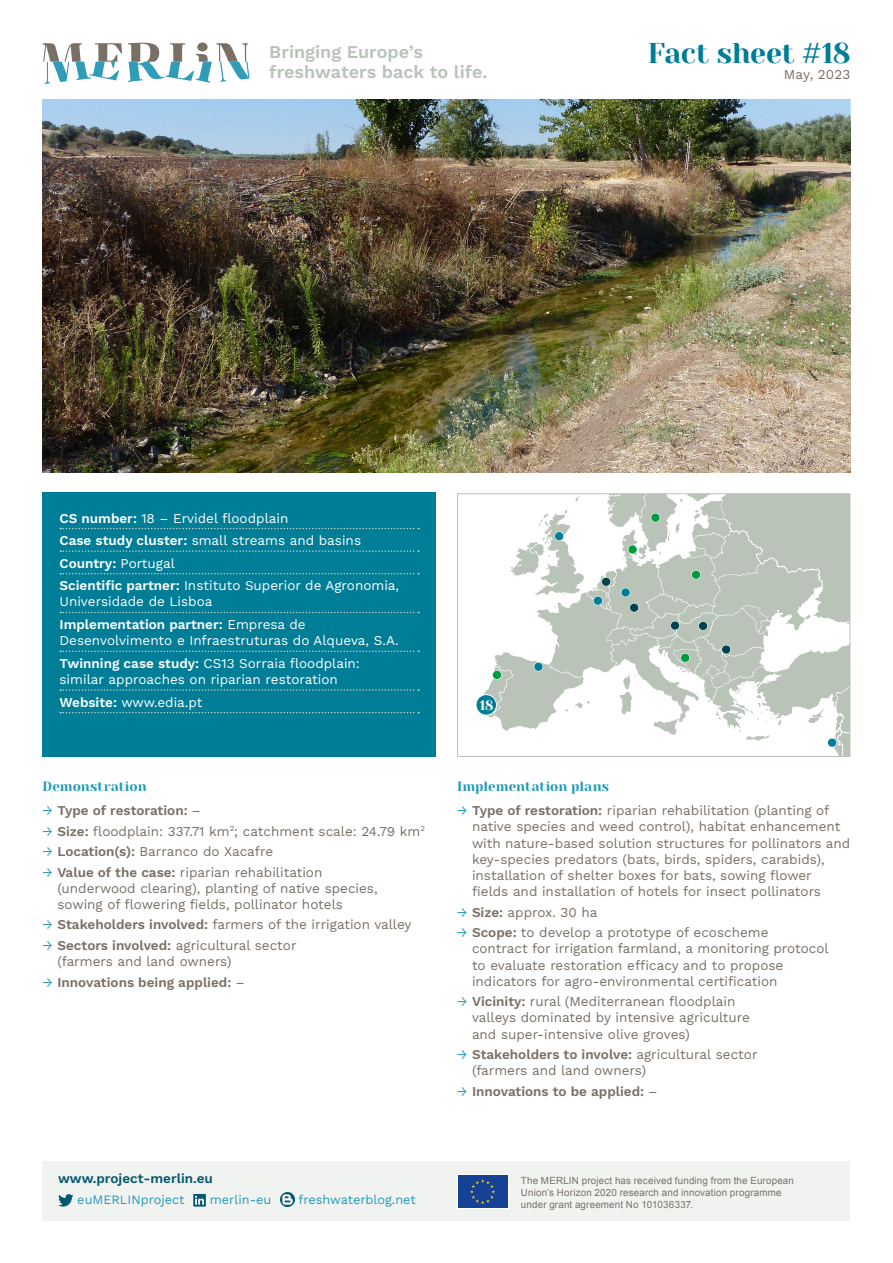
<style>
.page{position:relative;width:893px;height:1263px;background:#fff}
.page>*{position:absolute;margin:0;border:0;box-sizing:border-box;transform-origin:0 0}
.t1{font:28.5px "Yeseva One";letter-spacing:-.015em;color:#007d97}
.t2{font:600 18px/19.5px "Work Sans";color:#b9c3b8}
.t3{font:13.5px/16.2px "Work Sans";color:#787067}
.t4{font:13.5px/22.5px "Work Sans";color:#fff}
.t5{font:600 13.5px "Work Sans";color:#787067}
.t6{font:13.5px "Yeseva One";color:#239bb7}
.t7{font:600 13.5px "Work Sans";color:#045870}
.t8{font:13.5px "Work Sans";letter-spacing:.01em;color:#787068}
.t9{font:13.5px "Yeseva One";color:#fff}
.t10{font:12.75px "Work Sans";color:#239bb7}
.t11{font:9.9px/11.9px "Arial";letter-spacing:.02em;color:#787068}
.s1{font-weight:600}
.s2{font-weight:400;color:#319cb8}
.s3{font-weight:400}
.s4{color:#319cb8}
</style>
<div class="page">
<svg style="left:476px;top:495px;width:372px;height:246px"></svg>
<svg style="left:698px;top:621px;width:10px;height:10px"></svg>
<svg style="left:721px;top:519px;width:127px;height:156px"></svg>
<svg style="left:670px;top:621px;width:10px;height:9px"></svg>
<svg style="left:629px;top:603px;width:10px;height:9px"></svg>
<svg style="left:601px;top:577px;width:10px;height:9px"></svg>
<svg style="left:651px;top:513px;width:9px;height:9px"></svg>
<svg style="left:680px;top:653px;width:10px;height:9px"></svg>
<svg style="left:691px;top:570px;width:10px;height:9px"></svg>
<svg style="left:628px;top:545px;width:9px;height:9px"></svg>
<svg style="left:554px;top:531px;width:10px;height:10px"></svg>
<svg style="left:534px;top:662px;width:9px;height:9px"></svg>
<svg style="left:621px;top:588px;width:9px;height:9px"></svg>
<svg style="left:593px;top:596px;width:10px;height:9px"></svg>
<svg style="left:492px;top:670px;width:10px;height:10px"></svg>
<svg style="left:827px;top:701px;width:21px;height:54px"></svg>
<div style="left:457px;top:493px;width:393px;height:264px;border:1px solid #b9c3b8"></div>
<div style="left:43px;top:1161px;width:807px;height:59px;background:#f1f3f1"></div>
<svg style="left:457px;top:1174px;width:51px;height:35px"></svg>
<div style="left:458px;top:1175px;width:49px;height:33px;background:#164194"></div>
<svg style="left:470px;top:1179px;width:25px;height:25px"></svg>
<svg style="left:58px;top:1194px;width:15px;height:12px"></svg>
<svg style="left:193px;top:1194px;width:13px;height:12px"></svg>
<img style="left:280px;top:1192px;width:14px;height:14px">
<img style="left:43px;top:182px;width:807px;height:290px">
<div style="left:43px;top:493px;width:393px;height:264px;background:#007d97"></div>
<svg style="left:60px;top:528px;width:359px;height:1px"></svg>
<svg style="left:60px;top:550px;width:359px;height:2px"></svg>
<svg style="left:60px;top:573px;width:359px;height:1px"></svg>
<svg style="left:60px;top:612px;width:359px;height:1px"></svg>
<svg style="left:60px;top:650px;width:359px;height:2px"></svg>
<svg style="left:60px;top:689px;width:359px;height:2px"></svg>
<svg style="left:60px;top:712px;width:359px;height:1px"></svg>
<img style="left:43px;top:99px;width:807px;height:83px">
<svg style="left:43px;top:43px;width:79px;height:41px"></svg>
<svg style="left:128px;top:43px;width:121px;height:40px"></svg>
<div style="left:476px;top:695px;width:20px;height:20px;background:#017e97;border-radius:50%"></div>
<div style="left:476px;top:694px;width:21px;height:21px;border:1px solid #fff;border-radius:50%"></div>
<h2 class="t2" style="left:269px;top:42px;width:220px">Bringing Europe’s freshwaters back to life.</h2>
<h1 class="t1" style="left:648px;top:33px;width:204px">Fact sheet #18</h1>
<p class="t8" style="left:784px;top:65px;width:68px">May, 2023</p>
<p class="t4" style="left:60px;top:506px;width:341px"><span class="s1">CS number:</span> 18 – Ervidel floodplain<br><span class="s1">Case study cluster:</span> small streams and basins <span class="s1">Country:</span> Portugal<br><span class="s1">Scientific partner:</span> Instituto Superior de Agronomia,</p>
<p class="t4" style="left:60px;top:590px;width:248px">Universidade de Lisboa<br><span class="s1">Implementation partner:</span> Empresa de</p>
<p class="t4" style="left:60px;top:629px;width:341px">Desenvolvimento e Infraestruturas do Alqueva, S.A.<br><span class="s1">Twinning case study:</span> CS13 Sorraia floodplain:</p>
<p class="t4" style="left:60px;top:667px;width:280px">similar approaches on riparian restoration<br><span class="s1">Website:</span> www.edia.pt</p>
<p class="t6" style="left:43px;top:776px;width:106px">Demonstration</p>
<p class="t5" style="left:43px;top:800px;width:160px"><span class="s2">→</span> Type of restoration: <span class="s3">–</span></p>
<p class="t3" style="left:43px;top:822px;width:384px"><span class="s4">→</span> <span class="s1">Size:</span> floodplain: 337.71 km<sup>2</sup>; catchment scale: 24.79 km<sup>2</sup></p>
<p class="t3" style="left:43px;top:843px;width:232px"><span class="s4">→</span> <span class="s1">Location(s):</span> Barranco do Xacafre</p>
<p class="t3" style="left:57px;top:863px;width:322px;text-indent:-15px"><span class="s4">→</span> <span class="s1">Value of the case:</span> riparian rehabilitation (underwood clearing), planting of native species, sowing of flowering fields, pollinator hotels</p>
<p class="t3" style="left:43px;top:916px;width:370px"><span class="s4">→</span> <span class="s1">Stakeholders involved:</span> farmers of the irrigation valley</p>
<p class="t3" style="left:57px;top:937px;width:241px;text-indent:-15px"><span class="s4">→</span> <span class="s1">Sectors involved:</span> agricultural sector (farmers and land owners)</p>
<p class="t5" style="left:43px;top:972px;width:204px"><span class="s2">→</span> Innovations being applied: <span class="s3">–</span></p>
<p class="t7" style="left:58px;top:1168px;width:156px">www.project-merlin.eu</p>
<p class="t10" style="left:77px;top:1190px;width:109px">euMERLINproject</p>
<p class="t10" style="left:210px;top:1190px;width:63px">merlin-eu</p>
<p class="t10" style="left:298px;top:1190px;width:119px">freshwaterblog.net</p>
<p class="t9" style="left:480px;top:695px;width:15px">18</p>
<p class="t6" style="left:457px;top:776px;width:154px">Implementation plans</p>
<p class="t3" style="left:472px;top:802px;width:380px;text-indent:-15px"><span class="s4">→</span> <span class="s1">Type of restoration:</span> riparian rehabilitation (planting of native species and weed control), habitat enhancement with nature-based solution structures for pollinators and key-species predators (bats, birds, spiders, carabids), installation of shelter boxes for bats, sowing flower fields and installation of hotels for insect pollinators</p>
<p class="t3" style="left:457px;top:903px;width:142px"><span class="s4">→</span> <span class="s1">Size:</span> approx. 30 ha</p>
<p class="t3" style="left:472px;top:924px;width:358px;text-indent:-15px"><span class="s4">→</span> <span class="s1">Scope:</span> to develop a prototype of ecoscheme<br>contract for irrigation farmland, a monitoring protocol to evaluate restoration efficacy and to propose indicators for agro-environmental certification</p>
<p class="t3" style="left:472px;top:993px;width:279px;text-indent:-15px"><span class="s4">→</span> <span class="s1">Vicinity:</span> rural (Mediterranean floodplain valleys dominated by intensive agriculture and super-intensive olive groves)</p>
<p class="t3" style="left:472px;top:1046px;width:287px;text-indent:-15px"><span class="s4">→</span> <span class="s1">Stakeholders to involve:</span> agricultural sector (farmers and land owners)</p>
<p class="t5" style="left:457px;top:1081px;width:202px"><span class="s2">→</span> Innovations to be applied: <span class="s3">–</span></p>
<p class="t11" style="left:521px;top:1175px;width:275px">The MERLIN project has received funding from the European<br>Union’s Horizon 2020 research and innovation programme under grant agreement No 101036337.</p>
</div>
